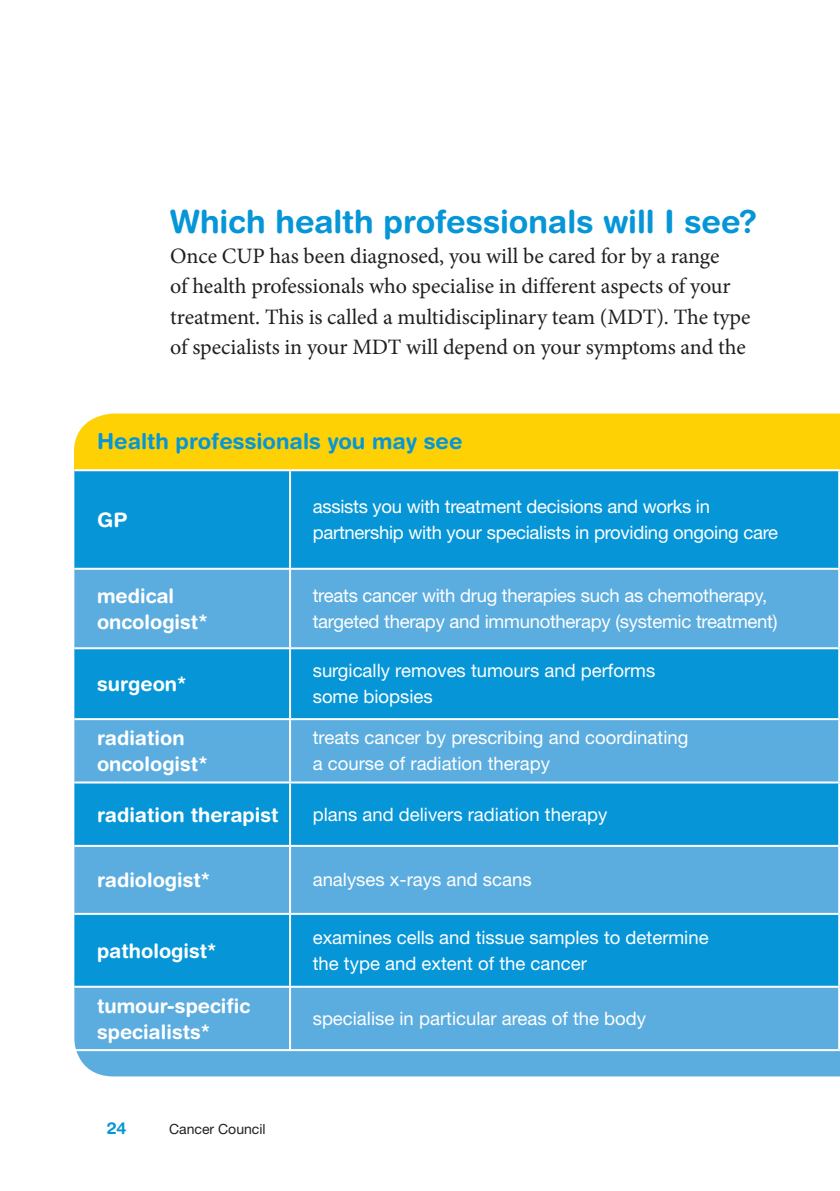
<style>
.page{position:relative;width:840px;height:1191px;background:#fff}
.page>*{position:absolute;margin:0;border:0;box-sizing:border-box;transform-origin:0 0}
._2__Bhead{font:700 32px "Helvetica Rounded LT Std";letter-spacing:-.005em;color:#0696d7}
._4__Body_Copy{font:22px/30px "Minion Pro";letter-spacing:-.005em;color:#231f20}
._9__Table_A_Head{font:700 22px "Helvetica Rounded LT Std";color:#0696d7}
._9__Table_B_Head{font:700 20px/26px "Helvetica Rounded LT Std";color:#fff}
._9__Table_copy{font:18.4px/26px "Helvetica Neue LT Std";color:#fff}
.t1{font:700 16.4px "Helvetica Rounded LT Std";color:#0696d7}
.t2{font:14px "Helvetica Neue LT Std";color:#231f20}
</style>
<div class="page">
<div style="left:74px;top:413px;width:765px;height:57px;background:#fed105"></div>
<svg style="left:74px;top:471px;width:765px;height:605px;background:#31a1db"></svg>
<hr style="left:289px;top:471px;width:2px;height:97px;background:#fff">
<hr style="left:837px;top:471px;width:2px;height:97px;background:#fff">
<hr style="left:74px;top:568px;width:216px;height:2px;background:#fff">
<hr style="left:290px;top:568px;width:548px;height:2px;background:#fff">
<hr style="left:289px;top:570px;width:2px;height:77px;background:#fff">
<hr style="left:837px;top:570px;width:2px;height:77px;background:#fff">
<hr style="left:74px;top:647px;width:216px;height:2px;background:#fff">
<hr style="left:290px;top:647px;width:548px;height:2px;background:#fff">
<hr style="left:289px;top:649px;width:2px;height:69px;background:#fff">
<hr style="left:837px;top:649px;width:2px;height:69px;background:#fff">
<hr style="left:74px;top:718px;width:216px;height:2px;background:#fff">
<hr style="left:290px;top:718px;width:548px;height:2px;background:#fff">
<hr style="left:289px;top:720px;width:2px;height:61px;background:#fff">
<hr style="left:837px;top:720px;width:2px;height:61px;background:#fff">
<hr style="left:74px;top:781px;width:216px;height:2px;background:#fff">
<hr style="left:290px;top:781px;width:548px;height:2px;background:#fff">
<hr style="left:289px;top:783px;width:2px;height:62px;background:#fff">
<hr style="left:837px;top:783px;width:2px;height:62px;background:#fff">
<hr style="left:74px;top:845px;width:216px;height:2px;background:#fff">
<hr style="left:290px;top:845px;width:548px;height:2px;background:#fff">
<hr style="left:289px;top:847px;width:2px;height:66px;background:#fff">
<hr style="left:837px;top:847px;width:2px;height:66px;background:#fff">
<hr style="left:74px;top:913px;width:216px;height:2px;background:#fff">
<hr style="left:290px;top:913px;width:548px;height:2px;background:#fff">
<hr style="left:289px;top:915px;width:2px;height:70px;background:#fff">
<hr style="left:837px;top:915px;width:2px;height:70px;background:#fff">
<hr style="left:74px;top:985px;width:216px;height:2px;background:#fff">
<hr style="left:290px;top:985px;width:548px;height:2px;background:#fff">
<hr style="left:289px;top:987px;width:2px;height:62px;background:#fff">
<hr style="left:837px;top:987px;width:2px;height:62px;background:#fff">
<hr style="left:74px;top:1049px;width:216px;height:2px;background:#fff">
<hr style="left:290px;top:1049px;width:548px;height:2px;background:#fff">
<hr style="left:74px;top:469px;width:216px;height:2px;background:#fff">
<hr style="left:290px;top:469px;width:548px;height:2px;background:#fff">
<p class="_2__Bhead" style="left:170px;top:203px;width:588px">Which health professionals will I see?</p>
<p class="_4__Body_Copy" style="left:170px;top:241px;width:581px">Once CUP has been diagnosed, you will be cared for by a range<br>of health professionals who specialise in different aspects of your treatment. This is called a multidisciplinary team (MDT). The type of specialists in your MDT will depend on your symptoms and the</p>
<p class="_9__Table_A_Head" style="left:97px;top:428px;width:367px">Health professionals you may see</p>
<p class="_9__Table_B_Head" style="left:97px;top:506px;width:32px">GP</p>
<p class="_9__Table_B_Head" style="left:97px;top:582px;width:79px">medical</p>
<p class="_9__Table_B_Head" style="left:97px;top:608px;width:112px">oncologist*</p>
<p class="_9__Table_B_Head" style="left:97px;top:670px;width:91px">surgeon*</p>
<p class="_9__Table_B_Head" style="left:97px;top:724px;width:89px">radiation</p>
<p class="_9__Table_B_Head" style="left:97px;top:750px;width:112px">oncologist*</p>
<p class="_9__Table_copy" style="left:312px;top:493px;width:466px">assists you with treatment decisions and works in partnership with your specialists in providing ongoing care</p>
<p class="_9__Table_copy" style="left:312px;top:582px;width:466px">treats cancer with drug therapies such as chemotherapy, targeted therapy and immunotherapy (systemic treatment)</p>
<p class="_9__Table_copy" style="left:312px;top:657px;width:344px">surgically removes tumours and performs some biopsies</p>
<p class="_9__Table_copy" style="left:312px;top:724px;width:377px">treats cancer by prescribing and coordinating a course of radiation therapy</p>
<p class="_9__Table_B_Head" style="left:97px;top:801px;width:183px">radiation therapist</p>
<p class="_9__Table_copy" style="left:312px;top:801px;width:296px">plans and delivers radiation therapy</p>
<p class="_9__Table_B_Head" style="left:97px;top:866px;width:115px">radiologist*</p>
<p class="_9__Table_copy" style="left:312px;top:866px;width:220px">analyses x-rays and scans</p>
<p class="_9__Table_B_Head" style="left:97px;top:937px;width:121px">pathologist*</p>
<p class="_9__Table_B_Head" style="left:97px;top:992px;width:154px">tumour-specific specialists*</p>
<p class="t1" style="left:107px;top:1118px;width:21px">24</p>
<p class="t2" style="left:169px;top:1120px;width:98px">Cancer Council</p>
<p class="_9__Table_copy" style="left:312px;top:924px;width:397px">examines cells and tissue samples to determine the type and extent of the cancer</p>
<p class="_9__Table_copy" style="left:312px;top:1005px;width:335px">specialise in particular areas of the body</p>
</div>
